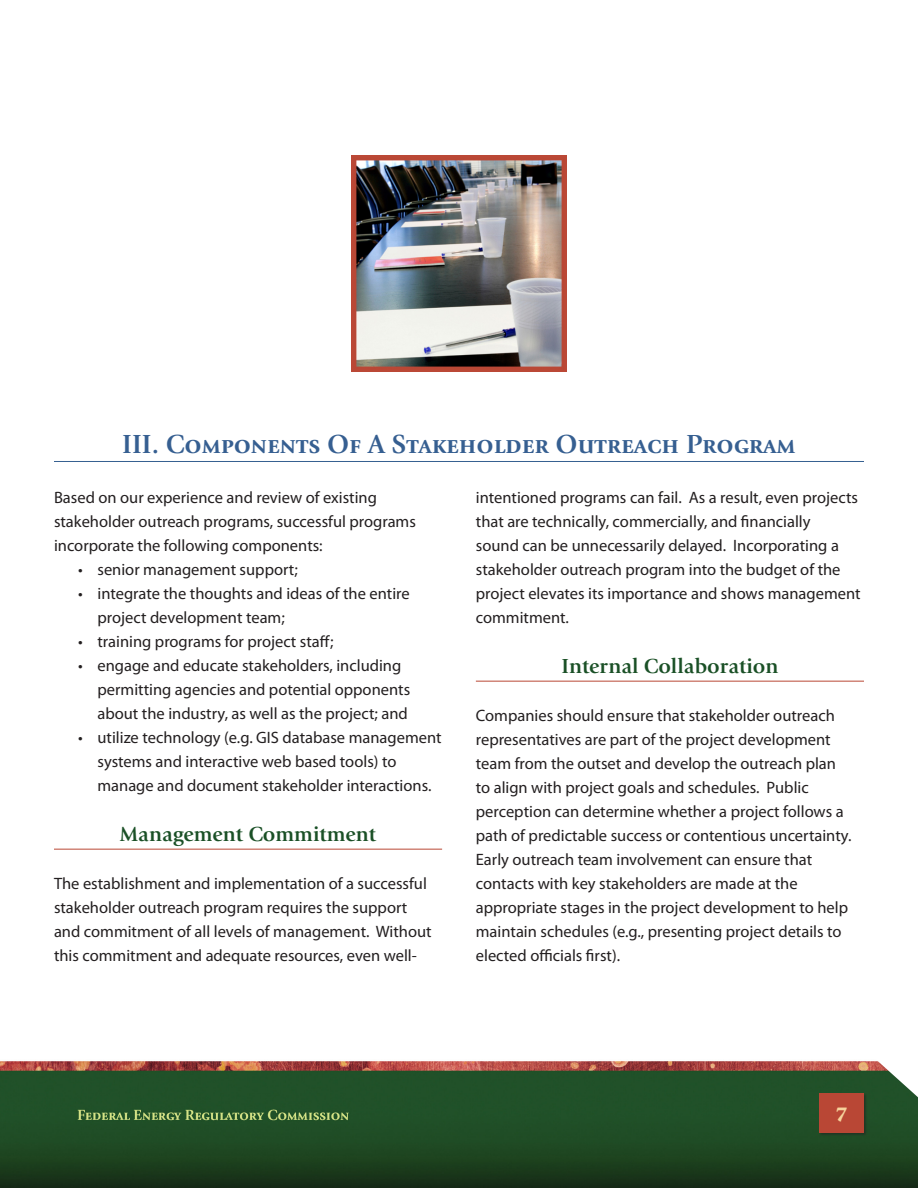
<style>
.page{position:relative;width:918px;height:1188px;background:#fff}
.page>*{position:absolute;margin:0;border:0;box-sizing:border-box;transform-origin:0 0}
.Heading_1{font:700 27px "Giovanni SCITC";color:#365f91}
.Heading_2{font:700 21px "Giovanni ITC";color:#1a5026}
.t1{font:21px "Giovanni Blk ITC";color:#f6d39c}
.t2{font:16.5px/24px "Myriad Pro";color:#231f20}
</style>
<div class="page">
<img style="left:0;top:1061px;width:918px;height:127px">
<div style="left:819px;top:1093px;width:48px;height:44px;background:#203e24"></div>
<div style="left:819px;top:1094px;width:45px;height:39px;background:#b94735"></div>
<hr style="left:54px;top:461px;width:810px;height:1px;background:#365f91">
<hr style="left:54px;top:849px;width:388px;height:1px;background:#b94735">
<hr style="left:476px;top:681px;width:388px;height:1px;background:#b94735">
<img style="left:351px;top:155px;width:216px;height:216px">
<svg style="left:875px;top:1061px;width:43px;height:36px"></svg>
<h1 class="Heading_1" style="left:122px;top:428px;width:675px">III. Components Of A Stakeholder Outreach Program</h1>
<p class="t2" style="left:54px;top:486px;width:363px">Based on our experience and review of existing stakeholder outreach programs, successful programs incorporate the following components:</p>
<p class="t2" style="left:78px;top:558px;width:221px">• senior management support;</p>
<p class="t2" style="left:98px;top:582px;width:314px;text-indent:-20px">• integrate the thoughts and ideas of the entire project development team;</p>
<p class="t2" style="left:78px;top:630px;width:257px">• training programs for project staff;</p>
<p class="t2" style="left:98px;top:654px;width:314px;text-indent:-20px">• engage and educate stakeholders, including permitting agencies and potential opponents about the industry, as well as the project; and</p>
<p class="t2" style="left:98px;top:726px;width:346px;text-indent:-20px">• utilize technology (e.g. GIS database management systems and interactive web based tools) to manage and document stakeholder interactions.</p>
<h2 class="Heading_2" style="left:120px;top:822px;width:258px">Management Commitment</h2>
<p class="t2" style="left:54px;top:871px;width:379px">The establishment and implementation of a successful stakeholder outreach program requires the support and commitment of all levels of management. Without this commitment and adequate resources, even well-</p>
<p class="t2" style="left:476px;top:486px;width:386px">intentioned programs can fail. As a result, even projects that are technically, commercially, and financially<br>sound can be unnecessarily delayed. Incorporating a stakeholder outreach program into the budget of the project elevates its importance and shows management commitment.</p>
<h2 class="Heading_2" style="left:561px;top:654px;width:219px">Internal Collaboration</h2>
<p class="t2" style="left:476px;top:703px;width:377px">Companies should ensure that stakeholder outreach representatives are part of the project development team from the outset and develop the outreach plan to align with project goals and schedules. Public perception can determine whether a project follows a path of predictable success or contentious uncertainty.<br>Early outreach team involvement can ensure that contacts with key stakeholders are made at the appropriate stages in the project development to help maintain schedules (e.g., presenting project details to elected officials first).</p>
<p class="t1" style="left:836px;top:1102px;width:13px">7</p>
</div>
